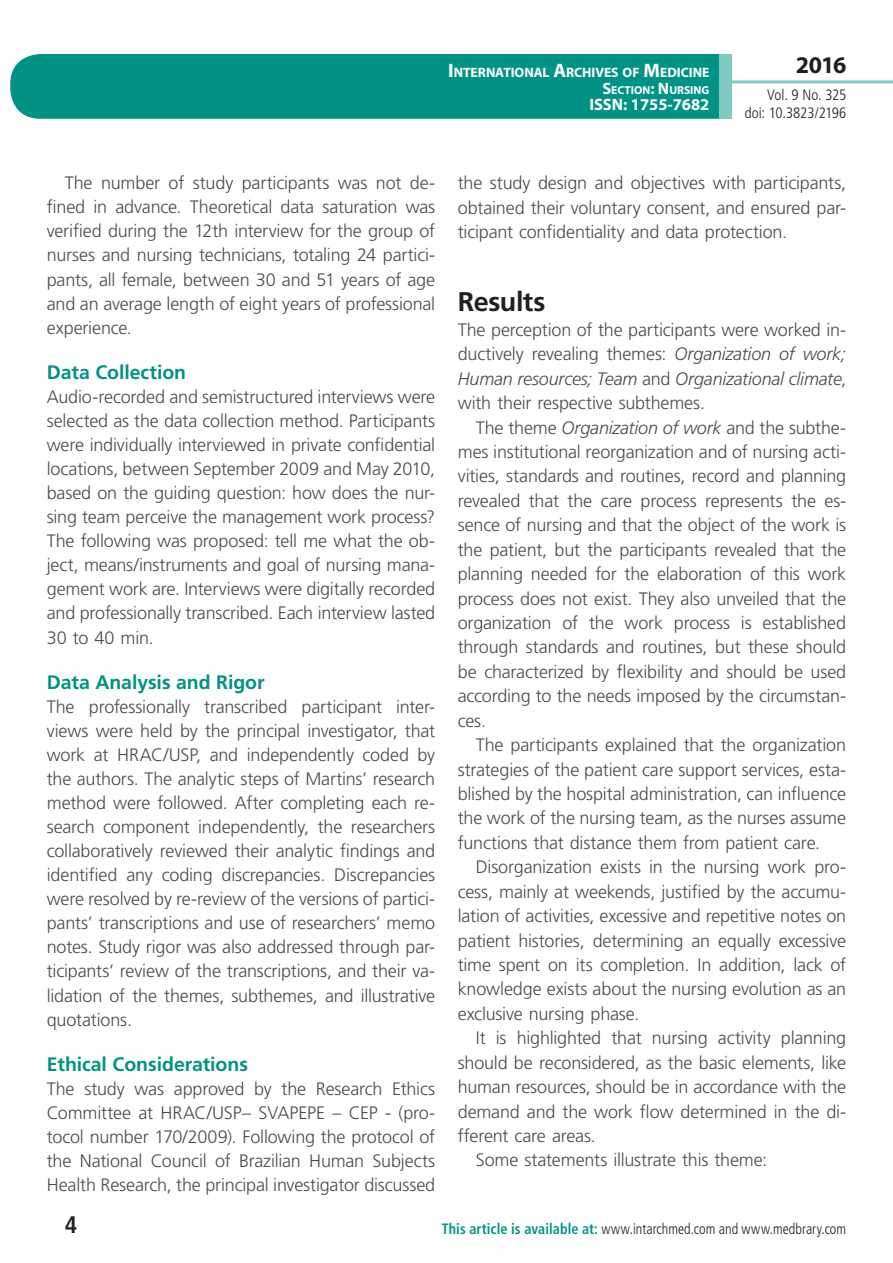
<style>
.page{position:relative;width:893px;height:1263px;background:#fff}
.page>*{position:absolute;margin:0;border:0;box-sizing:border-box;transform-origin:0 0}
.t1{font:700 27px "Frutiger LT Std";letter-spacing:-.02em;color:#231f20}
.t2{font:700 24px "Myriad Pro";color:#231f20}
.t3{font:700 condensed 24px "Frutiger LT Std";color:#231f20}
.t4{font:700 19.5px "Frutiger LT Std";letter-spacing:-.005em;color:#009384}
.t5{font:300 18px/24px "Frutiger LT Std";letter-spacing:-.01em;color:#4b4c4d;text-align:justify}
.t6{font:700 16.5px "Myriad Pro";color:#fff}
.t7{font:300 condensed 15px "Frutiger LT Std";letter-spacing:.005em;color:#231f20;scale:.94 1}
.t8{font:300 condensed 15px/18px "Frutiger LT Std";letter-spacing:.005em;color:#231f20;text-align:right}
.t9{font:700 13.65px "Myriad Pro";letter-spacing:-.005em;color:#fff}
.t10{font:700 11.55px "Myriad Pro";color:#fff}
.s1{font-size:19.5px}
.s2{font-size:16.5px}
.s3{font-style:italic}
.s4{font-weight:700;color:#009384}
</style>
<div class="page">
<div style="left:10px;top:54px;width:775px;height:65px;background:#009384;border-radius:30px"></div>
<div style="left:732px;top:0;width:161px;height:157px;background:#fff"></div>
<hr style="left:730px;top:80px;width:163px;height:3px;background:#80c9c2">
<div style="left:719px;top:54px;width:13px;height:65px;background:#80c9c2"></div>
<p class="t9" style="left:448px;top:64px;width:263px"><span class="s1">I</span>NTERNATIONAL <span class="s1">A</span>RCHIVES OF <span class="s1">M</span>EDICINE</p>
<p class="t10" style="left:602px;top:82px;width:109px"><span class="s2">S</span>ECTION<span class="s2">: N</span> URSING</p>
<p class="t6" style="left:589px;top:94px;width:122px">ISSN: 1755-7682</p>
<h2 class="t2" style="left:796px;top:49px;width:52px">2016</h2>
<p class="t8" style="left:745px;top:86px;width:103px">Vol. 9 No. 325 doi: 10.3823/2196</p>
<p class="t5" style="left:47px;top:171px;width:390px;text-indent:18px">The number of study participants was not de&shy;fined in advance. Theoretical data saturation was verified during the 12th interview for the group of nurses and nursing technicians, totaling 24 partici&shy;pants, all female, between 30 and 51 years of age and an average length of eight years of professional experience.</p>
<p class="t4" style="left:47px;top:360px;width:141px">Data Collection</p>
<p class="t5" style="left:47px;top:385px;width:390px">Audio-recorded and semistructured interviews were selected as the data collection method. Participants were individually interviewed in private confidential locations, between September 2009 and May 2010, based on the guiding question: how does the nur&shy;sing team perceive the management work process?<br>The following was proposed: tell me what the ob&shy;ject, means/instruments and goal of nursing mana&shy;gement work are. Interviews were digitally recorded and professionally transcribed. Each interview lasted 30 to 40 min.</p>
<p class="t4" style="left:47px;top:670px;width:219px">Data Analysis and Rigor</p>
<p class="t5" style="left:47px;top:695px;width:390px">The professionally transcribed participant inter&shy;views were held by the principal investigator, that work at HRAC/USP, and independently coded by the authors. The analytic steps of Martins’ research method were followed. After completing each re&shy;search component independently, the researchers collaboratively reviewed their analytic findings and identified any coding discrepancies. Discrepancies were resolved by re-review of the versions of partici&shy;pants’ transcriptions and use of researchers’ memo notes. Study rigor was also addressed through par&shy;ticipants’ review of the transcriptions, and their va&shy;lidation of the themes, subthemes, and illustrative quotations.</p>
<p class="t4" style="left:47px;top:1052px;width:203px">Ethical Considerations</p>
<p class="t5" style="left:47px;top:1077px;width:390px">The study was approved by the Research Ethics Committee at HRAC/USP– SVAPEPE – CEP - (pro&shy;tocol number 170/2009). Following the protocol of the National Council of Brazilian Human Subjects Health Research, the principal investigator discussed</p>
<p class="t5" style="left:458px;top:171px;width:390px;line-height:24.5px">the study design and objectives with participants, obtained their voluntary consent, and ensured par&shy;ticipant confidentiality and data protection.</p>
<h1 class="t1" style="left:458px;top:286px;width:89px">Results</h1>
<p class="t5" style="left:458px;top:318px;width:390px;line-height:24.5px">The perception of the participants were worked in&shy;ductively revealing themes: <span class="s3">Organization of work; Human resources; Team</span> and <span class="s3">Organizational climate</span>, with their respective subthemes.</p>
<p class="t5" style="left:458px;top:415px;width:390px;line-height:24.5px;text-indent:18px">The theme <span class="s3">Organization of work</span> and the subthe&shy;mes institutional reorganization and of nursing acti&shy;vities, standards and routines, record and planning revealed that the care process represents the es&shy;sence of nursing and that the object of the work is the patient, but the participants revealed that the planning needed for the elaboration of this work process does not exist. They also unveiled that the organization of the work process is established through standards and routines, but these should be characterized by flexibility and should be used according to the needs imposed by the circumstan&shy;ces.</p>
<p class="t5" style="left:458px;top:733px;width:390px;line-height:24.5px;text-indent:18px">The participants explained that the organization strategies of the patient care support services, esta&shy;blished by the hospital administration, can influence the work of the nursing team, as the nurses assume functions that distance them from patient care.</p>
<p class="t5" style="left:458px;top:855px;width:390px;line-height:24.5px;text-indent:18px">Disorganization exists in the nursing work pro&shy;cess, mainly at weekends, justified by the accumu&shy;lation of activities, excessive and repetitive notes on patient histories, determining an equally excessive time spent on its completion. In addition, lack of knowledge exists about the nursing evolution as an exclusive nursing phase.</p>
<p class="t5" style="left:476px;top:1026px;width:372px">It is highlighted that nursing activity planning</p>
<p class="t5" style="left:458px;top:1051px;width:390px">should be reconsidered, as the basic elements, like</p>
<p class="t5" style="left:458px;top:1075px;width:390px">human resources, should be in accordance with the</p>
<p class="t5" style="left:458px;top:1099px;width:390px">demand and the work flow determined in the di-</p>
<p class="t5" style="left:458px;top:1124px;width:140px">fferent care areas.</p>
<p class="t5" style="left:476px;top:1148px;width:293px">Some statements illustrate this theme:</p>
<h2 class="t3" style="left:65px;top:1210px;width:14px">4</h2>
<p class="t7" style="left:442px;top:1220px;width:432px"><span class="s4">This article is available at:</span> www.intarchmed.com and www.medbrary.com</p>
</div>
